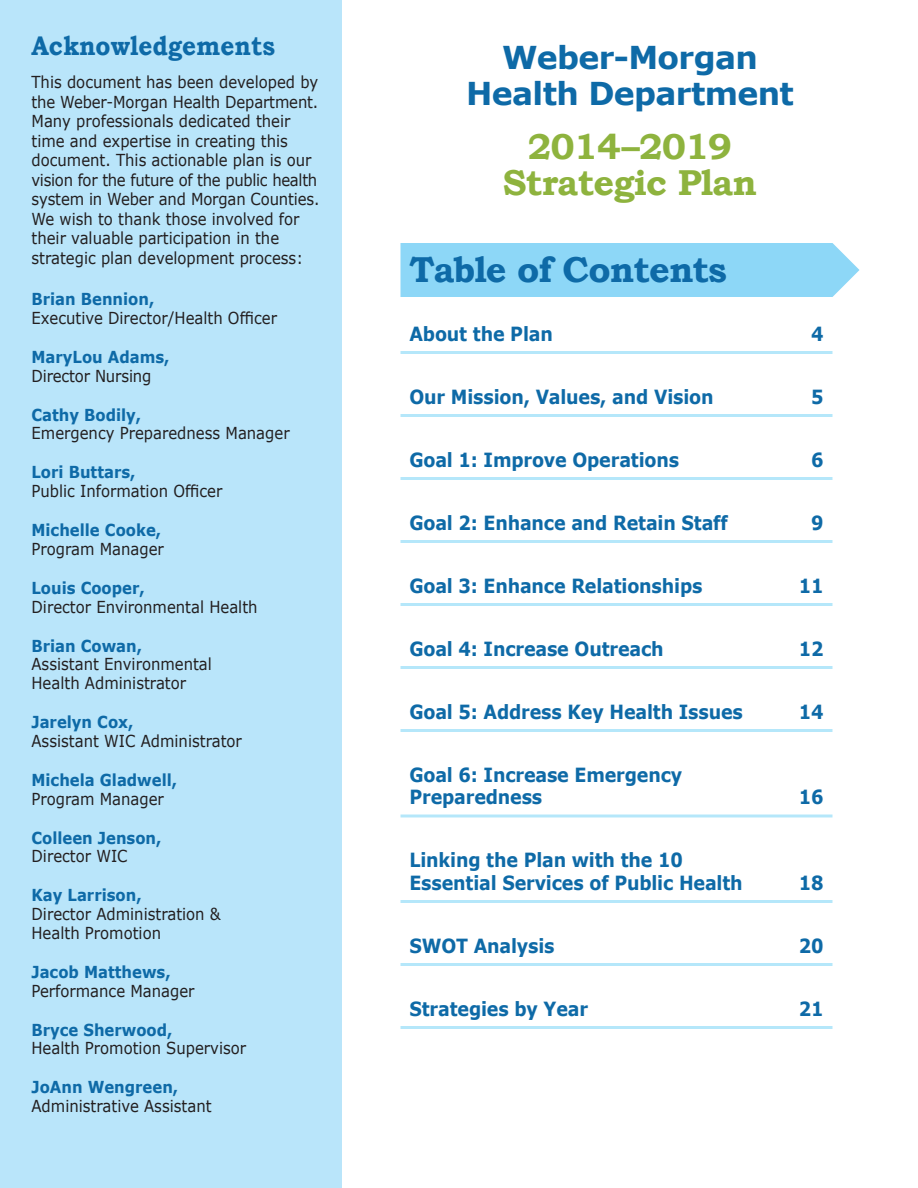
<style>
.page{position:relative;width:918px;height:1188px;background:#fff}
.page>*{position:absolute;margin:0;border:0;box-sizing:border-box;transform-origin:0 0}
.t1{font:700 36px/36px "Bookman Old Style";letter-spacing:-.02em;color:#8eb33e;text-align:center}
.Goal{font:700 36px "Bookman Old Style";letter-spacing:-.025em;color:#0e6aa7}
.t2{font:700 31.5px/36px "Verdana";letter-spacing:-.02em;color:#0e6aa7;text-align:center}
.body{font:700 27px "Bookman Old Style";color:#0e6aa7;scale:.9 1}
.body-2{font:700 19.5px/22.5px "Verdana";letter-spacing:-.01em;color:#0e6aa7;scale:.9 1}
.body-3{font:16.5px/18.8px "Verdana";color:#231f20;scale:.9 1}
.body-4{font:700 16.5px/18.8px "Verdana";color:#0e6aa7;scale:.9 1}
.s1{font-weight:700;color:#0e6aa7}
.s2{font-weight:400;color:#231f20}
</style>
<div class="page">
<div style="left:0;top:0;width:342px;height:1188px;background:#b9e5fa"></div>
<div style="left:400px;top:243px;width:460px;height:54px;background:#8dd7f7"></div>
<hr style="left:400px;top:351px;width:432px;height:3px;background:#6bcff6">
<hr style="left:400px;top:414px;width:432px;height:3px;background:#6bcff6">
<hr style="left:400px;top:477px;width:432px;height:3px;background:#6bcff6">
<hr style="left:400px;top:540px;width:432px;height:3px;background:#6bcff6">
<hr style="left:400px;top:603px;width:432px;height:3px;background:#6bcff6">
<hr style="left:400px;top:666px;width:432px;height:3px;background:#6bcff6">
<hr style="left:400px;top:729px;width:432px;height:3px;background:#6bcff6">
<svg style="left:400px;top:814px;width:432px;height:4px;fill:#daf3fc"></svg>
<hr style="left:400px;top:900px;width:432px;height:3px;background:#6bcff6">
<hr style="left:400px;top:963px;width:432px;height:3px;background:#6bcff6">
<hr style="left:400px;top:1026px;width:432px;height:3px;background:#6bcff6">
<p class="body" style="left:32px;top:30px;width:272px">Acknowledgements</p>
<p class="body-3" style="left:32px;top:72px;width:322px;line-height:19.5px">This document has been developed by the Weber-Morgan Health Department.<br>Many professionals dedicated their time and expertise in creating this document. This actionable plan is our vision for the future of the public health system in Weber and Morgan Counties.<br>We wish to thank those involved for their valuable participation in the strategic plan development process:</p>
<p class="body-3" style="left:32px;top:290px;width:274px"><span class="s1">Brian Bennion,<br></span>Executive Director/Health Officer</p>
<p class="body-3" style="left:32px;top:347px;width:155px"><span class="s1">MaryLou Adams,<br></span>Director Nursing</p>
<p class="body-3" style="left:32px;top:405px;width:288px"><span class="s1">Cathy Bodily,<br></span>Emergency Preparedness Manager</p>
<p class="body-3" style="left:32px;top:463px;width:214px"><span class="s1">Lori Buttars,<br></span>Public Information Officer</p>
<p class="body-4" style="left:32px;top:520px;width:149px">Michelle Cooke,<br><span class="s2">Program Manager</span></p>
<p class="body-3" style="left:32px;top:578px;width:253px"><span class="s1">Louis Cooper,<br></span>Director Environmental Health</p>
<p class="body-3" style="left:32px;top:636px;width:202px"><span class="s1">Brian Cowan,<br></span>Assistant Environmental<br>Health Administrator</p>
<p class="body-3" style="left:32px;top:713px;width:235px"><span class="s1">Jarelyn Cox,<br></span>Assistant WIC Administrator</p>
<p class="body-4" style="left:32px;top:770px;width:163px">Michela Gladwell,<br><span class="s2">Program Manager</span></p>
<p class="body-4" style="left:32px;top:828px;width:146px">Colleen Jenson,<br><span class="s2">Director WIC</span></p>
<p class="body-3" style="left:32px;top:886px;width:212px"><span class="s1">Kay Larrison,<br></span>Director Administration &amp;<br>Health Promotion</p>
<p class="body-3" style="left:32px;top:962px;width:183px"><span class="s1">Jacob Matthews,<br></span>Performance Manager</p>
<p class="body-3" style="left:32px;top:1020px;width:240px"><span class="s1">Bryce Sherwood,<br></span>Health Promotion Supervisor</p>
<p class="body-3" style="left:32px;top:1078px;width:202px"><span class="s1">JoAnn Wengreen,<br></span>Administrative Assistant</p>
<p class="t2" style="left:466px;top:39px;width:329px">Weber-Morgan<br>Health Department</p>
<p class="t1" style="left:503px;top:128px;width:256px">2014–2019<br>Strategic Plan</p>
<p class="Goal" style="left:409px;top:248px;width:319px">Table of Contents</p>
<p class="body-2" style="left:410px;top:322px;width:161px">About the Plan</p>
<p class="body-2" style="left:811px;top:322px;width:15px">4</p>
<p class="body-2" style="left:410px;top:385px;width:339px">Our Mission, Values, and Vision</p>
<p class="body-2" style="left:811px;top:385px;width:15px">5</p>
<p class="body-2" style="left:410px;top:448px;width:301px">Goal 1: Improve Operations</p>
<p class="body-2" style="left:811px;top:448px;width:15px">6</p>
<p class="body-2" style="left:410px;top:511px;width:355px">Goal 2: Enhance and Retain Staff</p>
<p class="body-2" style="left:811px;top:511px;width:15px">9</p>
<p class="body-2" style="left:410px;top:574px;width:327px">Goal 3: Enhance Relationships</p>
<p class="body-2" style="left:799px;top:574px;width:29px">11</p>
<p class="body-2" style="left:410px;top:637px;width:284px">Goal 4: Increase Outreach</p>
<p class="body-2" style="left:799px;top:637px;width:29px">12</p>
<p class="body-2" style="left:410px;top:700px;width:372px">Goal 5: Address Key Health Issues</p>
<p class="body-2" style="left:799px;top:700px;width:29px">14</p>
<p class="body-2" style="left:410px;top:763px;width:305px">Goal 6: Increase Emergency<br>Preparedness</p>
<p class="body-2" style="left:410px;top:849px;width:372px">Linking the Plan with the 10<br>Essential Services of Public Health</p>
<p class="body-2" style="left:799px;top:786px;width:29px">16</p>
<p class="body-2" style="left:799px;top:871px;width:29px">18</p>
<p class="body-2" style="left:410px;top:934px;width:163px">SWOT Analysis</p>
<p class="body-2" style="left:799px;top:934px;width:29px">20</p>
<p class="body-2" style="left:410px;top:997px;width:200px">Strategies by Year</p>
<p class="body-2" style="left:799px;top:997px;width:29px">21</p>
</div>
